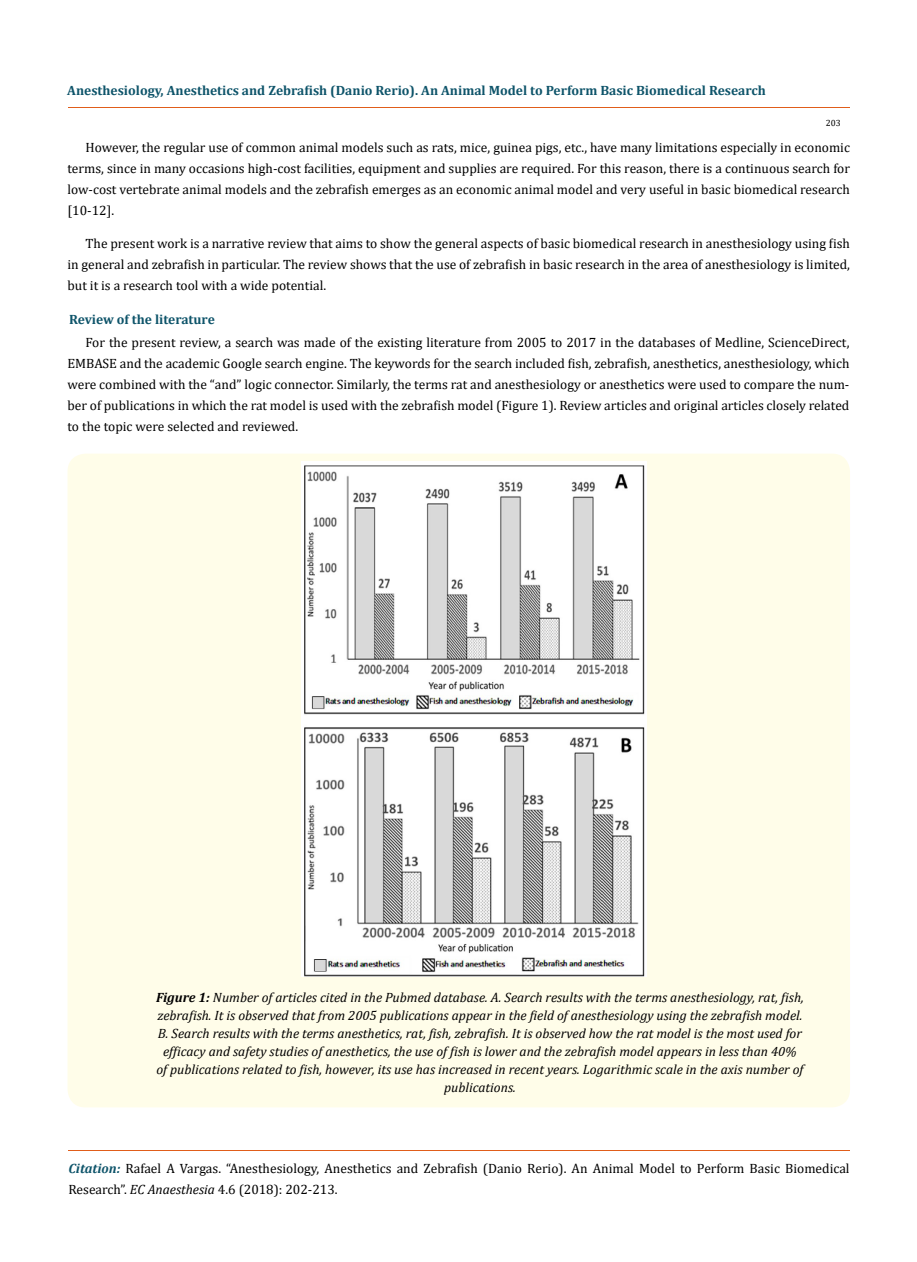
<style>
.page{position:relative;width:917px;height:1262px;background:#fff}
.page>*{position:absolute;margin:0;border:0;box-sizing:border-box;transform-origin:0 0}
.t1{font:13.5px/21px "Cambria";color:#000;text-align:justify}
.t2{font:italic 13.5px/18px "Cambria";color:#000;text-align:center}
.t3{font:700 13.5px "Cambria";color:#0e546a}
.t4{font:9px "Cambria";color:#000}
.s1{font-weight:700}
.s2{font-weight:700;font-style:italic;color:#0e546a}
.s3{font-style:italic}
</style>
<div class="page">
<hr style="left:68px;top:108px;width:781px;height:1px;background:#e05d1a">
<hr style="left:68px;top:1150px;width:781px;height:1px;background:#e05d1a">
<div style="left:68px;top:453px;width:782px;height:654px;background:#fffde9;border-radius:18px"></div>
<img style="left:302px;top:461px;width:344px;height:515px">
<p class="t3" style="left:67px;top:80px;width:700px">Anesthesiology, Anesthetics and Zebrafish (Danio Rerio). An Animal Model to Perform Basic Biomedical Research</p>
<p class="t4" style="left:825px;top:118px;width:16px">203</p>
<p class="t1" style="left:68px;top:137px;width:784px;text-indent:18px">However, the regular use of common animal models such as rats, mice, guinea pigs, etc., have many limitations especially in economic terms, since in many occasions high-cost facilities, equipment and supplies are required. For this reason, there is a continuous search for low-cost vertebrate animal models and the zebrafish emerges as an economic animal model and very useful in basic biomedical research [10-12].</p>
<p class="t1" style="left:68px;top:232px;width:784px;text-indent:18px">The present work is a narrative review that aims to show the general aspects of basic biomedical research in anesthesiology using fish in general and zebrafish in particular. The review shows that the use of zebrafish in basic research in the area of anesthesiology is limited, but it is a research tool with a wide potential.</p>
<p class="t3" style="left:69px;top:309px;width:147px">Review of the literature</p>
<p class="t1" style="left:68px;top:332px;width:783px;text-indent:18px">For the present review, a search was made of the existing literature from 2005 to 2017 in the databases of Medline, ScienceDirect, EMBASE and the academic Google search engine. The keywords for the search included fish, zebrafish, anesthetics, anesthesiology, which were combined with the “and” logic connector. Similarly, the terms rat and anesthesiology or anesthetics were used to compare the num&shy;ber of publications in which the rat model is used with the zebrafish model (Figure 1). Review articles and original articles closely related to the topic were selected and reviewed.</p>
<p class="t2" style="left:156px;top:988px;width:649px"><span class="s1">Figure 1:</span> Number of articles cited in the Pubmed database. A. Search results with the terms anesthesiology, rat, fish, zebrafish. It is observed that from 2005 publications appear in the field of anesthesiology using the zebrafish model.<br>B. Search results with the terms anesthetics, rat, fish, zebrafish. It is observed how the rat model is the most used for efficacy and safety studies of anesthetics, the use of fish is lower and the zebrafish model appears in less than 40% of publications related to fish, however, its use has increased in recent years. Logarithmic scale in the axis number of publications.</p>
<p class="t1" style="left:68px;top:1157px;width:782px"><span class="s2">Citation:</span> Rafael A Vargas. “Anesthesiology, Anesthetics and Zebrafish (Danio Rerio). An Animal Model to Perform Basic Biomedical<br>Research”. <span class="s3">EC Anaesthesia</span> 4.6 (2018): 202-213.</p>
</div>
